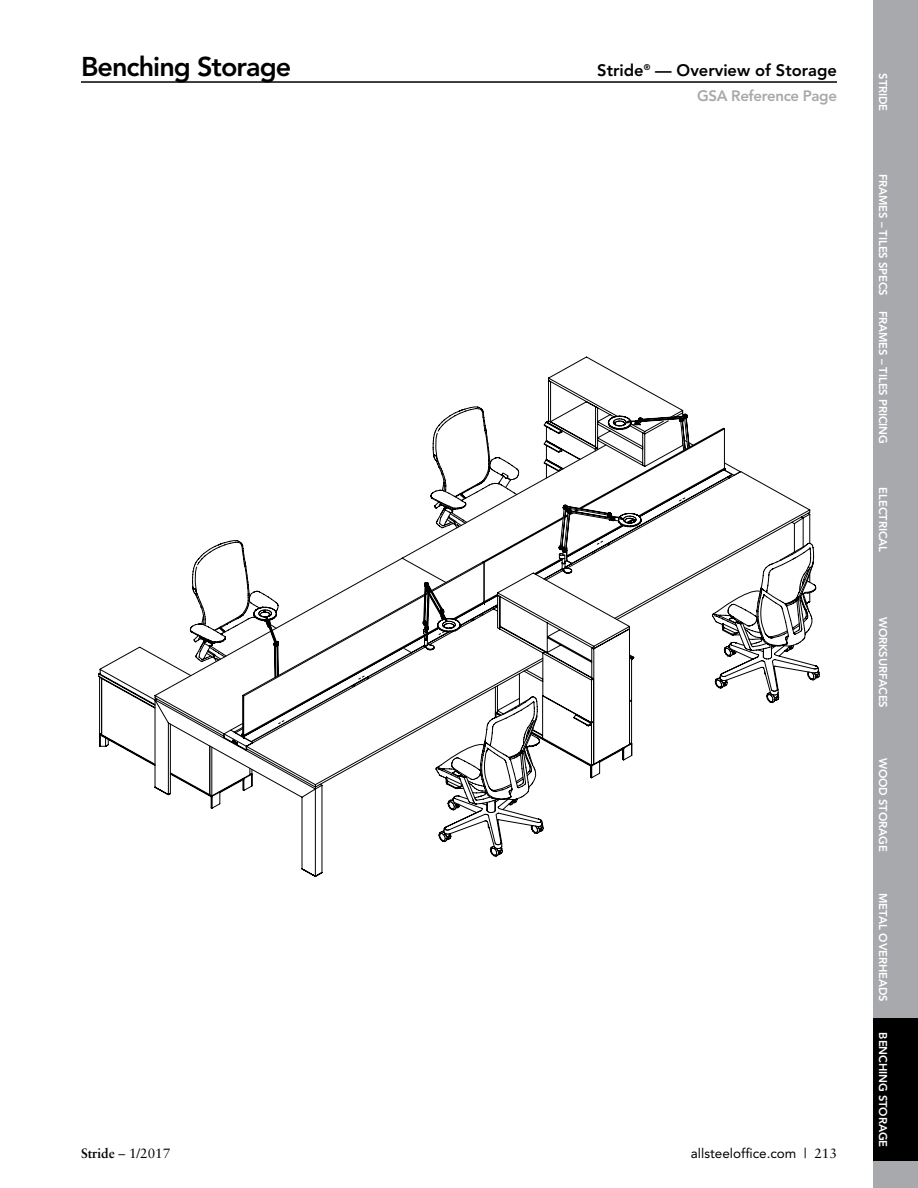
<style>
.page{position:relative;width:918px;height:1188px;background:#fff}
.page>*{position:absolute;margin:0;border:0;box-sizing:border-box;transform-origin:0 0}
.t1{font:800 27px "Avenir";letter-spacing:-.035em;color:#000}
.t2{font:800 16.5px "Avenir";color:#000}
.t3{font:800 15px "Avenir";letter-spacing:-.025em;color:#a7a9ac}
.t4{font:13.5px "Avenir";color:#000}
.t5{font:13.5px "Sabon";color:#000}
.t6{font:800 11.25px "Avenir";letter-spacing:-.01em;color:#fff}
.s1{font-weight:700}
.s2{font-family:"Sabon"}
</style>
<div class="page">
<div style="left:873px;top:0;width:45px;height:1188px;background:#a7a9ac"></div>
<div style="left:873px;top:1018px;width:45px;height:143px;background:#000"></div>
<hr style="left:81px;top:81px;width:756px;height:2px;background:#000">
<svg style="left:99px;top:629px;width:91px;height:167px"></svg>
<svg style="left:190px;top:406px;width:630px;height:451px"></svg>
<h1 class="t1" style="left:81px;top:51px;width:212px">Benching Storage</h1>
<h2 class="t2" style="left:597px;top:61px;width:241px">Stride<sup>®</sup> — Overview of Storage</h2>
<h3 class="t3" style="left:697px;top:87px;width:141px">GSA Reference Page</h3>
<p class="t5" style="left:81px;top:1145px;width:91px"><span class="s1">Stride</span> – 1/2017</p>
<p class="t4" style="left:691px;top:1145px;width:148px">allsteeloffice.com <span class="s2">| 213</span></p>
<p class="t6" style="left:890px;top:73px;width:39px;rotate:90deg">STRIDE</p>
<p class="t6" style="left:890px;top:174px;width:124px;rotate:90deg">FRAMES – TILES SPECS</p>
<p class="t6" style="left:890px;top:311px;width:135px;rotate:90deg">FRAMES – TILES PRICING</p>
<p class="t6" style="left:890px;top:487px;width:66px;rotate:90deg">ELECTRICAL</p>
<p class="t6" style="left:890px;top:617px;width:93px;rotate:90deg">WORKSURFACES</p>
<p class="t6" style="left:890px;top:758px;width:95px;rotate:90deg">WOOD STORAGE</p>
<p class="t6" style="left:890px;top:893px;width:110px;rotate:90deg">METAL OVERHEADS</p>
<p class="t6" style="left:890px;top:1032px;width:116px;rotate:90deg">BENCHING STORAGE</p>
</div>
